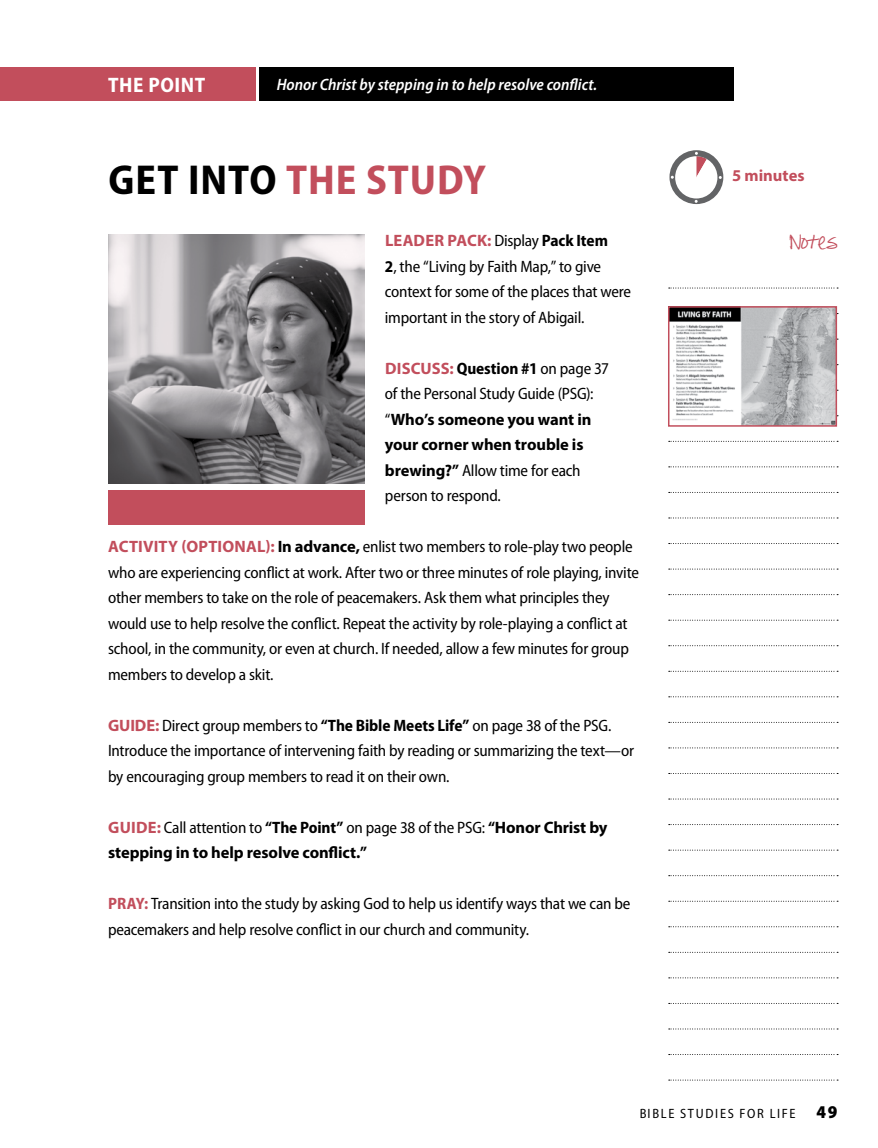
<style>
.page{position:relative;width:878px;height:1148px;background:#fff}
.page>*{position:absolute;margin:0;border:0;box-sizing:border-box;transform-origin:0 0}
.t1{font:700 semi-condensed 42px "Myriad Pro";letter-spacing:.02em;color:#c24e5c}
.t2{font:700 semi-condensed 21px "Myriad Pro";letter-spacing:.025em;color:#fff}
.t3{font:semi-condensed 16.5px/25.5px "Myriad Pro";letter-spacing:-.015em;color:#000}
.t4{font:700 16.5px/25.5px "Myriad Pro";letter-spacing:-.01em;color:#000}
.t5{font:italic 600 semi-condensed 16.5px "Myriad Pro";color:#fff}
.t6{font:700 16.5px "Myriad Pro";color:#c24e5c}
.t7{font:15px "Pea Alesa";color:#c24e5c}
.t8{font:semi-condensed 13.5px "Myriad Pro";letter-spacing:.125em;color:#000}
.s1{color:#000}
.s2{font-weight:700;font-stretch:normal;color:#c24e5c}
.s3{font-weight:700}
.s4{font-weight:700;font-stretch:normal}
.s5{color:#c24e5c}
.s6{font-weight:400;font-stretch:semi-condensed}
.s7{font-stretch:semi-condensed}
.s8{font-weight:700;color:#c24e5c}
.s9{font-weight:900;font-size:18px}
</style>
<div class="page">
<div style="left:259px;top:68px;width:474px;height:33px;background:#000"></div>
<div style="left:0;top:68px;width:256px;height:33px;background:#c24e5c"></div>
<svg style="left:668px;top:288px;width:170px;height:1px"></svg>
<svg style="left:668px;top:441px;width:170px;height:1px"></svg>
<svg style="left:668px;top:466px;width:170px;height:1px"></svg>
<svg style="left:668px;top:492px;width:170px;height:1px"></svg>
<svg style="left:668px;top:517px;width:170px;height:1px"></svg>
<svg style="left:668px;top:543px;width:170px;height:1px"></svg>
<svg style="left:668px;top:568px;width:170px;height:1px"></svg>
<svg style="left:668px;top:594px;width:170px;height:1px"></svg>
<svg style="left:668px;top:620px;width:170px;height:1px"></svg>
<svg style="left:668px;top:645px;width:170px;height:1px"></svg>
<svg style="left:668px;top:671px;width:170px;height:1px"></svg>
<svg style="left:668px;top:696px;width:170px;height:1px"></svg>
<svg style="left:668px;top:722px;width:170px;height:1px"></svg>
<svg style="left:668px;top:747px;width:170px;height:1px"></svg>
<svg style="left:668px;top:773px;width:170px;height:1px"></svg>
<svg style="left:668px;top:798px;width:170px;height:1px"></svg>
<svg style="left:668px;top:824px;width:170px;height:1px"></svg>
<svg style="left:668px;top:849px;width:170px;height:1px"></svg>
<svg style="left:668px;top:875px;width:170px;height:1px"></svg>
<svg style="left:668px;top:900px;width:170px;height:1px"></svg>
<svg style="left:668px;top:926px;width:170px;height:1px"></svg>
<svg style="left:668px;top:952px;width:170px;height:1px"></svg>
<svg style="left:668px;top:977px;width:170px;height:1px"></svg>
<svg style="left:668px;top:1003px;width:170px;height:1px"></svg>
<svg style="left:668px;top:1028px;width:170px;height:1px"></svg>
<svg style="left:668px;top:1054px;width:170px;height:1px"></svg>
<svg style="left:668px;top:1079px;width:170px;height:1px"></svg>
<img style="left:671px;top:309px;width:163px;height:115px">
<div style="left:668px;top:306px;width:169px;height:121px;border:2px solid #c24e5c"></div>
<svg style="left:669px;top:150px;width:54px;height:54px"></svg>
<img style="left:108px;top:234px;width:256px;height:250px">
<div style="left:108px;top:490px;width:256px;height:34px;background:#c24e5c"></div>
<p class="t2" style="left:108px;top:73px;width:98px">THE POINT</p>
<p class="t5" style="left:277px;top:76px;width:322px">Honor Christ by stepping in to help resolve conflict.</p>
<h1 class="t1" style="left:108px;top:156px;width:379px"><span class="s1">GET INTO</span> THE STUDY</h1>
<p class="t3" style="left:385px;top:228px;width:248px"><span class="s2">LEADER PACK:</span> Display <span class="s3">Pack Item<br>2</span>, the “Living by Faith Map,” to give context for some of the places that were important in the story of Abigail.</p>
<p class="t3" style="left:385px;top:356px;width:226px"><span class="s2">DISCUSS:</span> <span class="s3">Question #1</span> on page 37 of the Personal Study Guide (PSG): “<span class="s4">Who’s someone you want in your corner when trouble is brewing?</span><span class="s3">”</span> Allow time for each person to respond.</p>
<p class="t3" style="left:108px;top:534px;width:532px"><span class="s2">ACTIVITY (OPTIONAL):</span> <span class="s4">In advance,</span> enlist two members to role-play two people who are experiencing conflict at work. After two or three minutes of role playing, invite other members to take on the role of peacemakers. Ask them what principles they would use to help resolve the conflict. Repeat the activity by role-playing a conflict at school, in the community, or even at church. If needed, allow a few minutes for group members to develop a skit.</p>
<p class="t3" style="left:108px;top:712px;width:527px"><span class="s2">GUIDE:</span> Direct group members to <span class="s3">“The Bible Meets Life”</span> on page 38 of the PSG.<br>Introduce the importance of intervening faith by reading or summarizing the text—or by encouraging group members to read it on their own.</p>
<p class="t4" style="left:108px;top:814px;width:501px"><span class="s5">GUIDE:</span> <span class="s6">Call attention to</span> <span class="s7">“The Point”</span> <span class="s6">on page 38 of the PSG:</span> <span class="s7">“</span>Honor Christ by stepping in to help resolve conflict.<span class="s7">”</span></p>
<p class="t3" style="left:108px;top:891px;width:524px"><span class="s8">PRAY:</span> Transition into the study by asking God to help us identify ways that we can be peacemakers and help resolve conflict in our church and community.</p>
<p class="t6" style="left:732px;top:165px;width:74px">5 minutes</p>
<p class="t7" style="left:790px;top:239px;width:49px">Notes</p>
<p class="t8" style="left:639px;top:1106px;width:200px">BIBLE STUDIES FOR LIFE <span class="s9">49</span></p>
</div>
